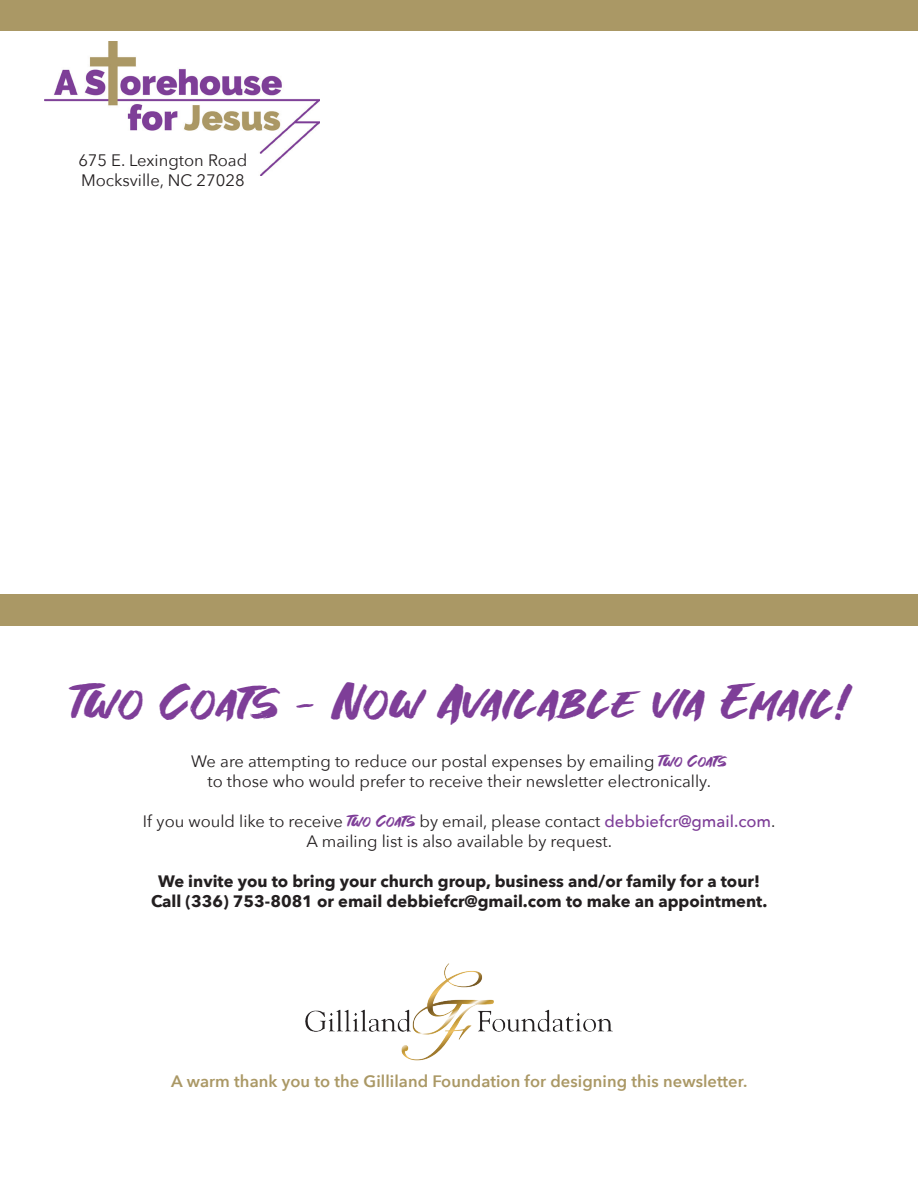
<style>
.page{position:relative;width:918px;height:1188px;background:#fff}
.page>*{position:absolute;margin:0;border:0;box-sizing:border-box;transform-origin:0 0}
.t1{font:49.5px "Great Fighter";letter-spacing:.01em;color:#7e3e98}
.t2{font:16.65px "Avenir Next";color:#231f20}
.t3{font:16.5px/19.8px "Avenir Next";color:#231f20;text-align:center}
.No_Spacing{font:700 16.5px/19.8px "Avenir Next";color:#231f20;text-align:center}
.No_Spacing-2{font:600 16.5px "Avenir Next";letter-spacing:.005em;color:#aa9865}
.s1{font-family:"Great Fighter";color:#7e3e98}
.s2{font-weight:500;color:#7e3e98}
</style>
<div class="page">
<div style="left:0;top:0;width:918px;height:30px;background:#aa9865"></div>
<img style="left:305px;top:963px;width:308px;height:98px">
<img style="left:45px;top:42px;width:274px;height:134px">
<div style="left:0;top:594px;width:918px;height:31px;background:#aa9865"></div>
<p class="t2" style="left:78px;top:146px;width:170px">675 E. Lexington Road</p>
<p class="t2" style="left:81px;top:166px;width:165px">Mocksville, NC 27028</p>
<p class="t1" style="left:71px;top:681px;width:778px">Two Coats - Now Available via Email!</p>
<p class="t3" style="left:191px;top:751px;width:537px">We are attempting to reduce our postal expenses by emailing <span class="s1">Two Coats </span>to those who would prefer to receive their newsletter electronically.</p>
<p class="t3" style="left:143px;top:811px;width:634px">If you would like to receive <span class="s1">Two Coats</span> by email, please contact <span class="s2">debbiefcr@gmail.com</span>.<br>A mailing list is also available by request.</p>
<p class="No_Spacing" style="left:151px;top:871px;width:618px">We invite you to bring your church group, business and/or family for a tour!<br>Call (336) 753-8081 or email debbiefcr@gmail.com to make an appointment.</p>
<p class="No_Spacing-2" style="left:171px;top:1067px;width:578px">A warm thank you to the Gilliland Foundation for designing this newsletter.</p>
</div>
